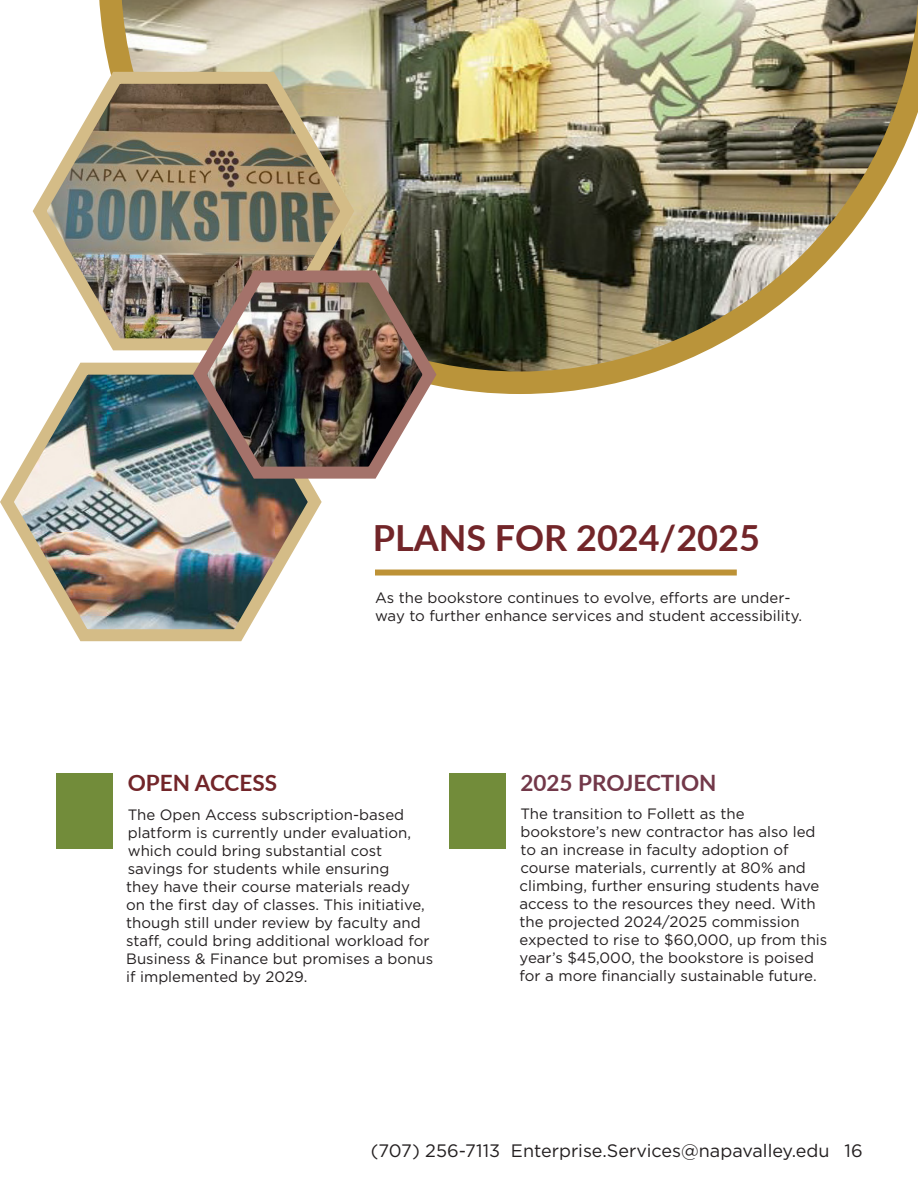
<style>
.page{position:relative;width:918px;height:1188px;background:#fff}
.page>*{position:absolute;margin:0;border:0;box-sizing:border-box;transform-origin:0 0}
.t1{font:700 36px "Lato";color:#722529}
.t2{font:700 22.5px "Lato";color:#723849}
.t3{font:700 22.5px "Lato";color:#722529}
.t4{font:18px "Gotham";color:#231f20}
.t5{font:15px/18px "Gotham";color:#231f20}
</style>
<div class="page">
<img style="left:99px;top:0;width:819px;height:394px">
<img style="left:32px;top:61px;width:329px;height:291px">
<img style="left:0;top:352px;width:322px;height:290px">
<img style="left:186px;top:260px;width:257px;height:225px">
<div style="left:375px;top:570px;width:362px;height:6px;background:#bd9236"></div>
<div style="left:449px;top:773px;width:57px;height:76px;background:#728c3a"></div>
<div style="left:56px;top:773px;width:57px;height:76px;background:#728c3a"></div>
<p class="t1" style="left:373px;top:511px;width:389px">PLANS FOR 2024/2025</p>
<p class="t5" style="left:375px;top:588px;width:429px">As the bookstore continues to evolve, efforts are under&shy;way to further enhance services and student accessibility.</p>
<p class="t3" style="left:128px;top:767px;width:151px">OPEN ACCESS</p>
<p class="t2" style="left:520px;top:767px;width:198px">2025 PROJECTION</p>
<p class="t5" style="left:126px;top:806px;width:308px">The Open Access subscription-based platform is currently under evaluation, which could bring substantial cost savings for students while ensuring<br>they have their course materials ready<br>on the first day of classes. This initiative, though still under review by faculty and staff, could bring additional workload for Business &amp; Finance but promises a bonus if implemented by 2029.</p>
<p class="t5" style="left:520px;top:804px;width:309px">The transition to Follett as the bookstore’s new contractor has also led to an increase in faculty adoption of course materials, currently at 80% and climbing, further ensuring students have access to the resources they need. With the projected 2024/2025 commission expected to rise to $60,000, up from this year’s $45,000, the bookstore is poised for a more financially sustainable future.</p>
<p class="t4" style="left:371px;top:1139px;width:493px">(707) 256-7113 Enterprise.Services@napavalley.edu 16</p>
</div>
